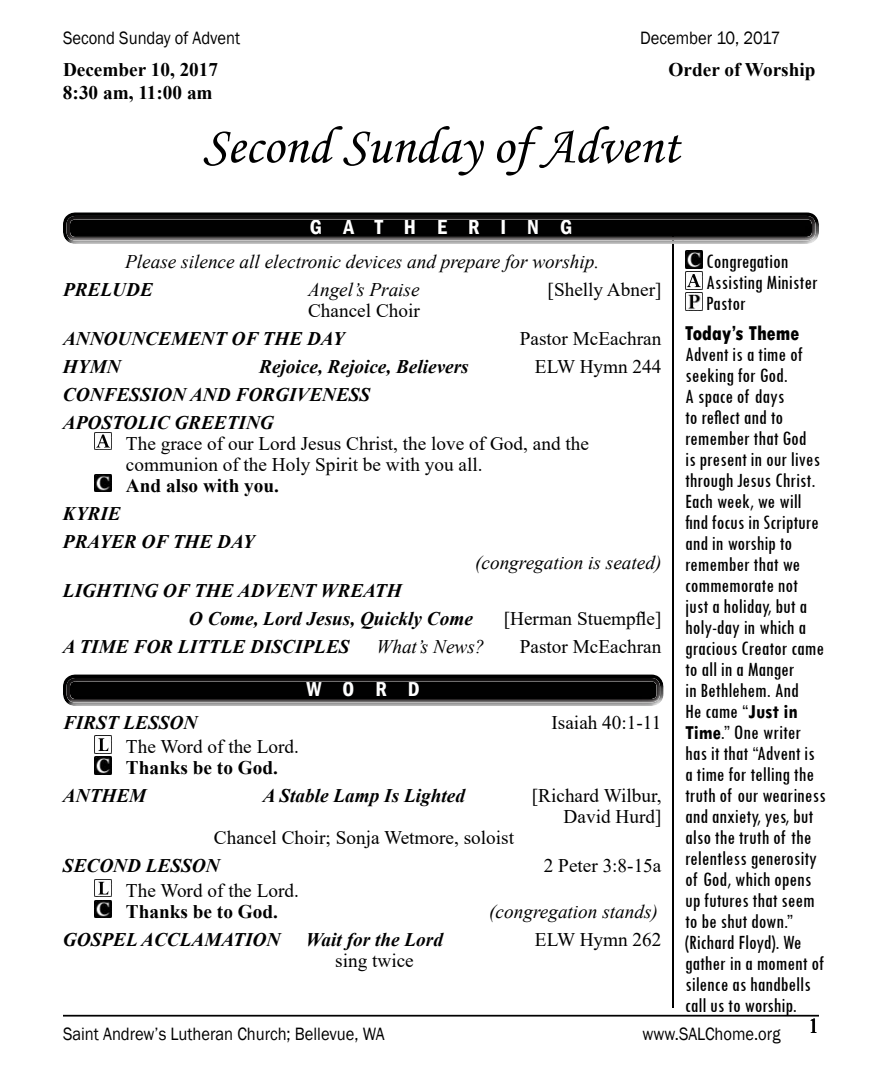
<style>
.page{position:relative;width:882px;height:1071px;background:#fff}
.page>*{position:absolute;margin:0;border:0;box-sizing:border-box;transform-origin:0 0}
.t1{font:52.5px "Monotype Corsiva";color:#000}
.t2{font:condensed 21px/21px "Tw Cen";color:#000}
.t3{font:600 condensed 21px "Franklin Gothic";letter-spacing:1em;color:#fff}
.t4{font:800 condensed 21px "Tw Cen";color:#000}
.t5{font:21px "Times New Roman";color:#000}
.t6{font:19.25px/21px "Times New Roman";color:#000}
.t7{font:italic 700 19.25px/28px "Times New Roman";color:#000}
.t8{font:italic 19.25px "Times New Roman";color:#000}
.t9{font:700 19.25px "Times New Roman";color:#000}
.t10{font:18.38px "Franklin Gothic";color:#000;scale:.9 1}
.s1{font-weight:700}
</style>
<div class="page">
<hr style="left:672px;top:63px;width:2px;height:945px;background:#000">
<div style="left:669px;top:0;width:6px;height:227px;background:#fff"></div>
<svg style="left:71px;top:243px;width:739px;height:1px"></svg>
<div style="left:55px;top:205px;width:768px;height:38px;background:#000;opacity:.75"></div>
<hr style="left:63px;top:1015px;width:756px;height:2px;background:#000">
<img style="left:94px;top:432px;width:18px;height:18px">
<img style="left:94px;top:474px;width:18px;height:18px">
<svg style="left:69px;top:704px;width:588px;height:2px"></svg>
<div style="left:62px;top:667px;width:603px;height:37px;background:#000;opacity:.75"></div>
<img style="left:94px;top:736px;width:18px;height:17px">
<img style="left:94px;top:757px;width:18px;height:17px">
<img style="left:94px;top:879px;width:18px;height:18px">
<img style="left:94px;top:900px;width:18px;height:18px">
<img style="left:685px;top:251px;width:18px;height:17px">
<img style="left:685px;top:272px;width:18px;height:17px">
<img style="left:685px;top:293px;width:18px;height:17px">
<p class="t10" style="left:63px;top:27px;width:198px">Second Sunday of Advent</p>
<p class="t10" style="left:640px;top:27px;width:157px">December 10, 2017</p>
<p class="t9" style="left:63px;top:56px;width:157px">December 10, 2017</p>
<p class="t9" style="left:669px;top:56px;width:148px">Order of Worship</p>
<p class="t9" style="left:63px;top:79px;width:151px">8:30 am, 11:00 am</p>
<h1 class="t1" style="left:203px;top:114px;width:478px">Second Sunday of Advent</h1>
<p class="t3" style="left:310px;top:213px;width:264px">GATHERING</p>
<p class="t8" style="left:125px;top:248px;width:476px">Please silence all electronic devices and prepare for worship.</p>
<p class="t7" style="left:63px;top:275px;width:91px">PRELUDE</p>
<p class="t8" style="left:308px;top:276px;width:113px">Angel’s Praise</p>
<p class="t6" style="left:548px;top:278px;width:115px">[Shelly Abner]</p>
<p class="t6" style="left:308px;top:299px;width:113px">Chancel Choir</p>
<p class="t7" style="left:63px;top:324px;width:283px">ANNOUNCEMENT OF THE DAY</p>
<p class="t6" style="left:520px;top:327px;width:143px">Pastor McEachran</p>
<p class="t7" style="left:63px;top:352px;width:59px">HYMN</p>
<p class="t7" style="left:259px;top:352px;width:211px">Rejoice, Rejoice, Believers</p>
<p class="t6" style="left:535px;top:355px;width:128px">ELW Hymn 244</p>
<p class="t7" style="left:63px;top:380px;width:309px">CONFESSION AND FORGIVENESS<br>APOSTOLIC GREETING</p>
<p class="t6" style="left:126px;top:432px;width:464px">The grace of our Lord Jesus Christ, the love of God, and the communion of the Holy Spirit be with you all.</p>
<p class="t9" style="left:126px;top:471px;width:154px">And also with you.</p>
<p class="t7" style="left:63px;top:499px;width:193px">KYRIE<br>PRAYER OF THE DAY</p>
<p class="t8" style="left:475px;top:549px;width:188px">(congregation is seated)</p>
<p class="t7" style="left:189px;top:576px;width:285px;text-indent:-126px">LIGHTING OF THE ADVENT WREATH<br>O Come, Lord Jesus, Quickly Come</p>
<p class="t6" style="left:504px;top:607px;width:159px">[Herman Stuempfle]</p>
<p class="t7" style="left:63px;top:632px;width:288px">A TIME FOR LITTLE DISCIPLES</p>
<p class="t8" style="left:376px;top:633px;width:110px">What’s News?</p>
<p class="t6" style="left:520px;top:635px;width:143px">Pastor McEachran</p>
<p class="t3" style="left:307px;top:675px;width:115px">WORD</p>
<p class="t7" style="left:63px;top:708px;width:136px">FIRST LESSON</p>
<p class="t6" style="left:552px;top:711px;width:111px">Isaiah 40:1-11</p>
<p class="t6" style="left:126px;top:736px;width:174px">The Word of the Lord.</p>
<p class="t9" style="left:126px;top:754px;width:153px">Thanks be to God.</p>
<p class="t7" style="left:63px;top:781px;width:85px">ANTHEM</p>
<p class="t7" style="left:263px;top:781px;width:204px">A Stable Lamp Is Lighted</p>
<p class="t6" style="left:532px;top:785px;width:131px;text-align:right">[Richard Wilbur,<br>David Hurd]</p>
<p class="t6" style="left:214px;top:827px;width:302px">Chancel Choir; Sonja Wetmore, soloist</p>
<p class="t7" style="left:63px;top:851px;width:158px">SECOND LESSON</p>
<p class="t6" style="left:544px;top:855px;width:119px">2 Peter 3:8-15a</p>
<p class="t6" style="left:126px;top:879px;width:174px">The Word of the Lord.</p>
<p class="t9" style="left:126px;top:897px;width:153px">Thanks be to God.</p>
<p class="t8" style="left:489px;top:898px;width:170px">(congregation stands)</p>
<p class="t7" style="left:63px;top:925px;width:219px">GOSPEL ACCLAMATION</p>
<p class="t7" style="left:306px;top:925px;width:139px">Wait for the Lord</p>
<p class="t6" style="left:535px;top:928px;width:128px">ELW Hymn 262</p>
<p class="t6" style="left:335px;top:949px;width:80px">sing twice</p>
<p class="t2" style="left:706px;top:251px;width:113px">Congregation<br>Assisting Minister<br>Pastor</p>
<p class="t4" style="left:685px;top:321px;width:116px">Today’s Theme</p>
<p class="t2" style="left:685px;top:343px;width:142px">Advent is a time of seeking for God.<br>A space of days<br>to reflect and to remember that God<br>is present in our lives through Jesus Christ.<br>Each week, we will find focus in Scripture and in worship to remember that we commemorate not just a holiday, but a holy-day in which a gracious Creator came to all in a Manger<br>in Bethlehem. And<br>He came “<span class="s1">Just in<br>Time</span>.” One writer has it that “Advent is a time for telling the truth of our weariness and anxiety, yes, but also the truth of the relentless generosity of God, which opens up futures that seem to be shut down.” (Richard Floyd). We gather in a moment of silence as handbells call us to worship.</p>
<p class="t10" style="left:63px;top:1022px;width:359px">Saint Andrew’s Lutheran Church; Bellevue, WA</p>
<p class="t10" style="left:643px;top:1022px;width:155px">www.SALChome.org</p>
<p class="t5" style="left:808px;top:1011px;width:12px">1</p>
</div>
